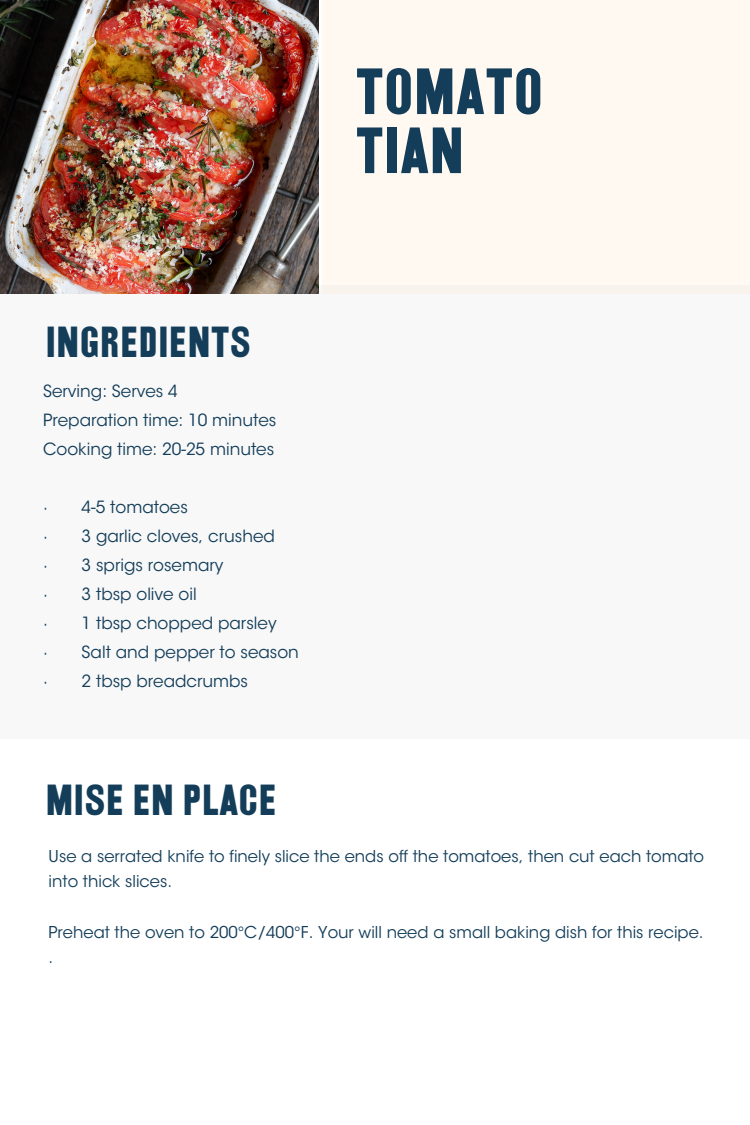
<style>
.page{position:relative;width:750px;height:1125px;background:#fff}
.page>*{position:absolute;margin:0;border:0;box-sizing:border-box;transform-origin:0 0}
.t1{font:56.25px "OPTI Railroad Gothic";color:#133d59}
.t2{font:37.5px "OPTI Railroad Gothic";color:#133d59}
.t3{font:16.75px "ITC Avant Garde Std";color:#133d59}
.t4{font:16.25px/25.2px "ITC Avant Garde Std";color:#133d59}
</style>
<div class="page">
<img style="left:0;top:0;width:319px;height:285px">
<div style="left:0;top:285px;width:750px;height:453px;background:#f8f8f8"></div>
<div style="left:323px;top:0;width:427px;height:294px;background:#fff9f2"></div>
<p class="t1" style="left:352px;top:59px;width:189px">TOMATO</p>
<p class="t1" style="left:352px;top:118px;width:110px">TIAN</p>
<p class="t2" style="left:43px;top:320px;width:207px">INGREDIENTS</p>
<p class="t3" style="left:43px;top:384px;width:136px">Serving: Serves 4</p>
<p class="t3" style="left:43px;top:413px;width:235px">Preparation time: 10 minutes</p>
<p class="t3" style="left:43px;top:442px;width:233px">Cooking time: 20-25 minutes</p>
<p class="t3" style="left:43px;top:500px;width:146px">· 4-5 tomatoes</p>
<p class="t3" style="left:43px;top:530px;width:233px">· 3 garlic cloves, crushed</p>
<p class="t3" style="left:43px;top:559px;width:182px">· 3 sprigs rosemary</p>
<p class="t3" style="left:43px;top:588px;width:155px">· 3 tbsp olive oil</p>
<p class="t3" style="left:43px;top:617px;width:235px">· 1 tbsp chopped parsley</p>
<p class="t3" style="left:43px;top:646px;width:257px">· Salt and pepper to season</p>
<p class="t3" style="left:43px;top:675px;width:206px">· 2 tbsp breadcrumbs</p>
<p class="t2" style="left:43px;top:778px;width:233px">MISE EN PLACE</p>
<p class="t4" style="left:49px;top:846px;width:657px">Use a serrated knife to finely slice the ends off the tomatoes, then cut each tomato into thick slices.</p>
<p class="t4" style="left:49px;top:922px;width:656px">Preheat the oven to 200°C/400°F. Your will need a small baking dish for this recipe.</p>
<p class="t4" style="left:49px;top:947px;width:6px">.</p>
</div>
